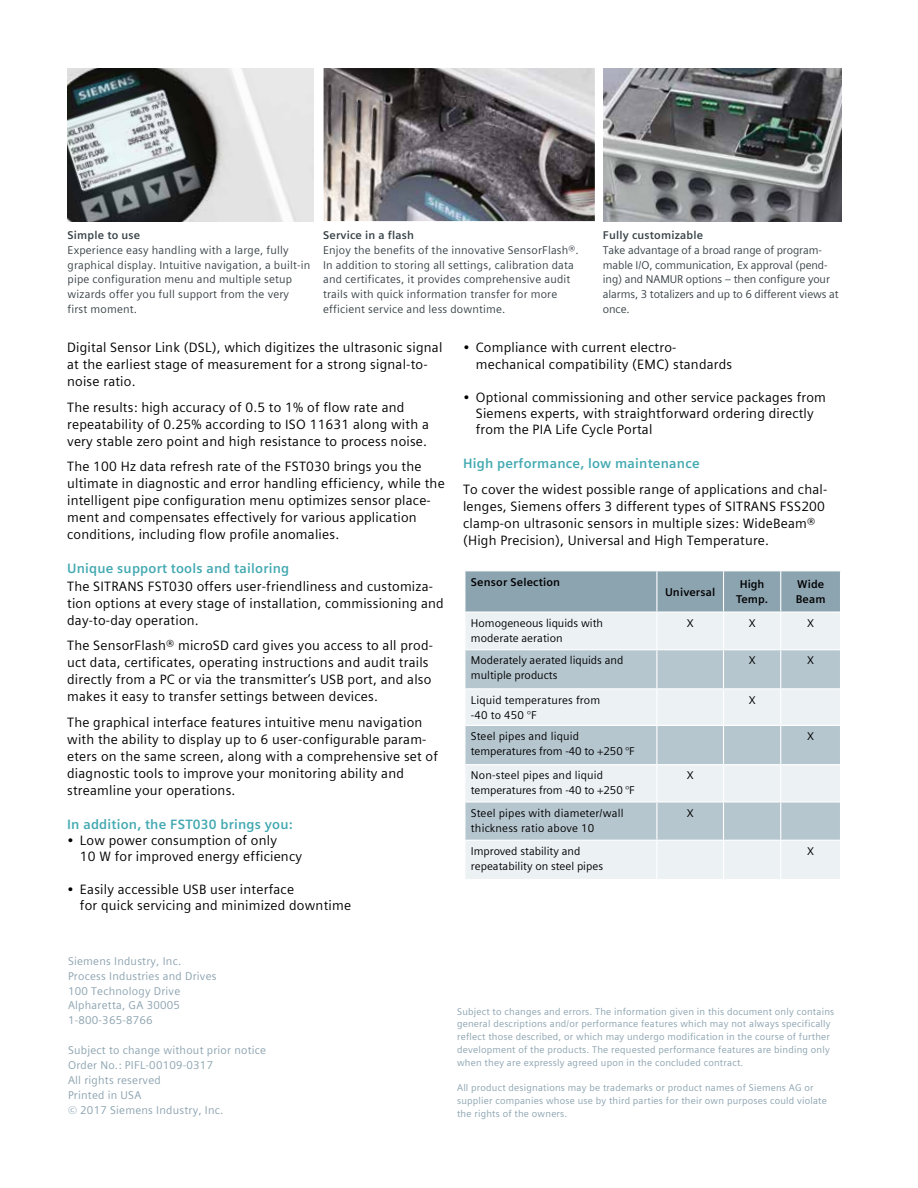
<style>
.page{position:relative;width:918px;height:1188px;background:#fff}
.page>*{position:absolute;margin:0;border:0;box-sizing:border-box;transform-origin:0 0}
.t1{font:13.5px/17px "Siemens Sans Global";letter-spacing:.015em;color:#000}
.t2{font:700 13.5px "Siemens Sans Global";letter-spacing:.015em;color:#44a9b1}
.t3{font:11.25px/14.7px "Siemens Sans Global";letter-spacing:.015em;color:#394348}
.t4{font:11.25px/15px "Siemens Sans";color:#000}
.t5{font:11.25px/14.9px "Siemens Sans Global";letter-spacing:.02em;color:#8ca3b0}
.t6{font:11.25px/14.7px "Siemens Sans Global";letter-spacing:-.01em;color:#394348}
.t7{font:700 11.25px "Siemens Sans Global";letter-spacing:.015em;color:#394348}
.t8{font:700 11.25px/15px "Siemens Sans";letter-spacing:.015em;color:#000;text-align:center}
.t9{font:9.75px/12.8px "Siemens Sans Global";letter-spacing:.02em;color:#8ca3b0}
</style>
<div class="page">
<img style="left:603px;top:68px;width:238px;height:153px">
<img style="left:67px;top:68px;width:247px;height:153px">
<img style="left:324px;top:68px;width:271px;height:153px">
<div style="left:466px;top:572px;width:374px;height:39px;background:#8ca3b0"></div>
<div style="left:466px;top:613px;width:374px;height:266px;background:#ecf1f4"></div>
<div style="left:466px;top:650px;width:374px;height:38px;background:#b6c6cf"></div>
<svg style="left:466px;top:726px;width:374px;height:114px;background:#c7d4db"></svg>
<hr style="left:656px;top:571px;width:1px;height:40px;background:#fff">
<hr style="left:723px;top:571px;width:1px;height:40px;background:#fff">
<hr style="left:656px;top:613px;width:1px;height:36px;background:#fff">
<hr style="left:723px;top:613px;width:1px;height:36px;background:#fff">
<hr style="left:465px;top:649px;width:192px;height:1px;background:#fff">
<hr style="left:657px;top:649px;width:67px;height:1px;background:#fff">
<hr style="left:656px;top:650px;width:1px;height:38px;background:#fff">
<hr style="left:724px;top:649px;width:57px;height:1px;background:#fff">
<hr style="left:723px;top:650px;width:1px;height:38px;background:#fff">
<hr style="left:465px;top:688px;width:192px;height:1px;background:#fff">
<hr style="left:657px;top:688px;width:67px;height:1px;background:#fff">
<hr style="left:656px;top:689px;width:1px;height:36px;background:#fff">
<hr style="left:724px;top:688px;width:57px;height:1px;background:#fff">
<hr style="left:723px;top:689px;width:1px;height:36px;background:#fff">
<hr style="left:465px;top:725px;width:192px;height:1px;background:#fff">
<hr style="left:657px;top:725px;width:67px;height:1px;background:#fff">
<hr style="left:656px;top:726px;width:1px;height:38px;background:#fff">
<hr style="left:724px;top:725px;width:57px;height:1px;background:#fff">
<hr style="left:723px;top:726px;width:1px;height:38px;background:#fff">
<hr style="left:465px;top:764px;width:192px;height:1px;background:#fff">
<hr style="left:657px;top:764px;width:67px;height:1px;background:#fff">
<hr style="left:656px;top:765px;width:1px;height:36px;background:#fff">
<hr style="left:724px;top:764px;width:57px;height:1px;background:#fff">
<hr style="left:723px;top:765px;width:1px;height:36px;background:#fff">
<hr style="left:465px;top:801px;width:192px;height:2px;background:#fff">
<hr style="left:657px;top:801px;width:67px;height:2px;background:#fff">
<hr style="left:656px;top:803px;width:1px;height:37px;background:#fff">
<hr style="left:724px;top:801px;width:57px;height:2px;background:#fff">
<hr style="left:723px;top:803px;width:1px;height:37px;background:#fff">
<hr style="left:465px;top:840px;width:192px;height:1px;background:#fff">
<hr style="left:657px;top:840px;width:67px;height:1px;background:#fff">
<hr style="left:656px;top:841px;width:1px;height:38px;background:#fff">
<hr style="left:724px;top:840px;width:57px;height:1px;background:#fff">
<hr style="left:723px;top:841px;width:1px;height:38px;background:#fff">
<hr style="left:780px;top:571px;width:1px;height:40px;background:#fff">
<hr style="left:780px;top:613px;width:1px;height:36px;background:#fff">
<hr style="left:781px;top:649px;width:59px;height:1px;background:#fff">
<hr style="left:780px;top:650px;width:1px;height:38px;background:#fff">
<hr style="left:781px;top:688px;width:59px;height:1px;background:#fff">
<hr style="left:780px;top:689px;width:1px;height:36px;background:#fff">
<hr style="left:781px;top:725px;width:59px;height:1px;background:#fff">
<hr style="left:780px;top:726px;width:1px;height:38px;background:#fff">
<hr style="left:781px;top:764px;width:59px;height:1px;background:#fff">
<hr style="left:780px;top:765px;width:1px;height:36px;background:#fff">
<hr style="left:781px;top:801px;width:59px;height:2px;background:#fff">
<hr style="left:780px;top:803px;width:1px;height:37px;background:#fff">
<hr style="left:781px;top:840px;width:59px;height:1px;background:#fff">
<hr style="left:780px;top:841px;width:1px;height:38px;background:#fff">
<div style="left:463px;top:569px;width:399px;height:344px;border:2px solid #fff"></div>
<p class="t7" style="left:68px;top:227px;width:74px">Simple to use</p>
<p class="t3" style="left:68px;top:243px;width:244px">Experience easy handling with a large, fully graphical display. Intuitive navigation, a built-in pipe configuration menu and multiple setup wizards offer you full support from the very first moment.</p>
<p class="t7" style="left:323px;top:227px;width:93px">Service in a flash</p>
<p class="t3" style="left:323px;top:243px;width:257px">Enjoy the benefits of the innovative SensorFlash®.<br>In addition to storing all settings, calibration data and certificates, it provides comprehensive audit trails with quick information transfer for more efficient service and less downtime.</p>
<p class="t7" style="left:603px;top:227px;width:102px">Fully customizable</p>
<p class="t6" style="left:603px;top:243px;width:237px">Take advantage of a broad range of program&shy;mable I/O, communication, Ex approval (pend&shy;ing) and NAMUR options – then configure your alarms, 3 totalizers and up to 6 different views at once.</p>
<p class="t1" style="left:67px;top:339px;width:377px">Digital Sensor Link (DSL), which digitizes the ultrasonic signal at the earliest stage of measurement for a strong signal-to&shy;noise ratio.</p>
<p class="t1" style="left:67px;top:399px;width:363px">The results: high accuracy of 0.5 to 1% of flow rate and repeatability of 0.25% according to ISO 11631 along with a very stable zero point and high resistance to process noise.</p>
<p class="t1" style="left:67px;top:458px;width:379px">The 100 Hz data refresh rate of the FST030 brings you the ultimate in diagnostic and error handling efficiency, while the intelligent pipe configuration menu optimizes sensor place&shy;ment and compensates effectively for various application conditions, including flow profile anomalies.</p>
<p class="t2" style="left:67px;top:558px;width:224px">Unique support tools and tailoring</p>
<p class="t1" style="left:67px;top:577px;width:378px">The SITRANS FST030 offers user-friendliness and customiza&shy;tion options at every stage of installation, commissioning and day-to-day operation.</p>
<p class="t1" style="left:67px;top:637px;width:367px">The SensorFlash® microSD card gives you access to all prod&shy;uct data, certificates, operating instructions and audit trails directly from a PC or via the transmitter’s USB port, and also makes it easy to transfer settings between devices.</p>
<p class="t1" style="left:67px;top:714px;width:372px">The graphical interface features intuitive menu navigation with the ability to display up to 6 user-configurable param&shy;eters on the same screen, along with a comprehensive set of diagnostic tools to improve your monitoring ability and streamline your operations.</p>
<p class="t2" style="left:67px;top:814px;width:227px">In addition, the FST030 brings you:</p>
<p class="t1" style="left:80px;top:832px;width:224px;line-height:16.2px;text-indent:-13px">• Low power consumption of only<br>10 W for improved energy efficiency</p>
<p class="t1" style="left:80px;top:882px;width:273px;line-height:16.2px;text-indent:-13px">• Easily accessible USB user interface<br>for quick servicing and minimized downtime</p>
<p class="t1" style="left:476px;top:340px;width:258px;line-height:16.2px;text-indent:-13px">• Compliance with current electro&shy;mechanical compatibility (EMC) standards</p>
<p class="t1" style="left:476px;top:389px;width:352px;line-height:16.2px;text-indent:-13px">• Optional commissioning and other service packages from<br>Siemens experts, with straightforward ordering directly from the PIA Life Cycle Portal</p>
<p class="t2" style="left:463px;top:453px;width:238px">High performance, low maintenance</p>
<p class="t1" style="left:463px;top:481px;width:366px">To cover the widest possible range of applications and chal&shy;lenges, Siemens offers 3 different types of SITRANS FSS200 clamp-on ultrasonic sensors in multiple sizes: WideBeam® (High Precision), Universal and High Temperature.</p>
<p class="t8" style="left:471px;top:574px;width:91px">Sensor Selection</p>
<p class="t8" style="left:665px;top:584px;width:52px">Universal</p>
<p class="t8" style="left:736px;top:577px;width:33px">High<br>Temp.</p>
<p class="t8" style="left:796px;top:577px;width:31px;text-align:left">Wide<br>Beam</p>
<p class="t4" style="left:471px;top:615px;width:134px">Homogeneous liquids with moderate aeration</p>
<p class="t4" style="left:687px;top:615px;width:8px">X</p>
<p class="t4" style="left:749px;top:615px;width:8px">X</p>
<p class="t4" style="left:807px;top:615px;width:8px">X</p>
<p class="t4" style="left:471px;top:653px;width:154px">Moderately aerated liquids and multiple products</p>
<p class="t4" style="left:749px;top:653px;width:8px">X</p>
<p class="t4" style="left:807px;top:653px;width:8px">X</p>
<p class="t4" style="left:471px;top:692px;width:131px">Liquid temperatures from -40 to 450 °F</p>
<p class="t4" style="left:749px;top:692px;width:8px">X</p>
<p class="t4" style="left:471px;top:729px;width:166px">Steel pipes and liquid temperatures from -40 to +250 °F</p>
<p class="t4" style="left:807px;top:729px;width:8px">X</p>
<p class="t4" style="left:471px;top:768px;width:166px">Non-steel pipes and liquid temperatures from -40 to +250 °F</p>
<p class="t4" style="left:687px;top:768px;width:8px">X</p>
<p class="t4" style="left:471px;top:805px;width:154px">Steel pipes with diameter/wall thickness ratio above 10</p>
<p class="t4" style="left:687px;top:805px;width:8px">X</p>
<p class="t4" style="left:471px;top:844px;width:134px">Improved stability and repeatability on steel pipes</p>
<p class="t4" style="left:807px;top:844px;width:8px">X</p>
<p class="t5" style="left:68px;top:954px;width:150px">Siemens Industry, Inc.<br>Process Industries and Drives<br>100 Technology Drive<br>Alpharetta, GA 30005<br>1-800-365-8766</p>
<p class="t5" style="left:68px;top:1043px;width:200px">Subject to change without prior notice<br>Order No.: PIFL-00109-0317<br>All rights reserved<br>Printed in USA<br>© 2017 Siemens Industry, Inc.</p>
<p class="t9" style="left:457px;top:1005px;width:379px">Subject to changes and errors. The information given in this document only contains general descriptions and/or performance features which may not always specifically reflect those described, or which may undergo modification in the course of further development of the products. The requested performance features are binding only when they are expressly agreed upon in the concluded contract.</p>
<p class="t9" style="left:457px;top:1081px;width:371px">All product designations may be trademarks or product names of Siemens AG or supplier companies whose use by third parties for their own purposes could violate the rights of the owners.</p>
</div>
